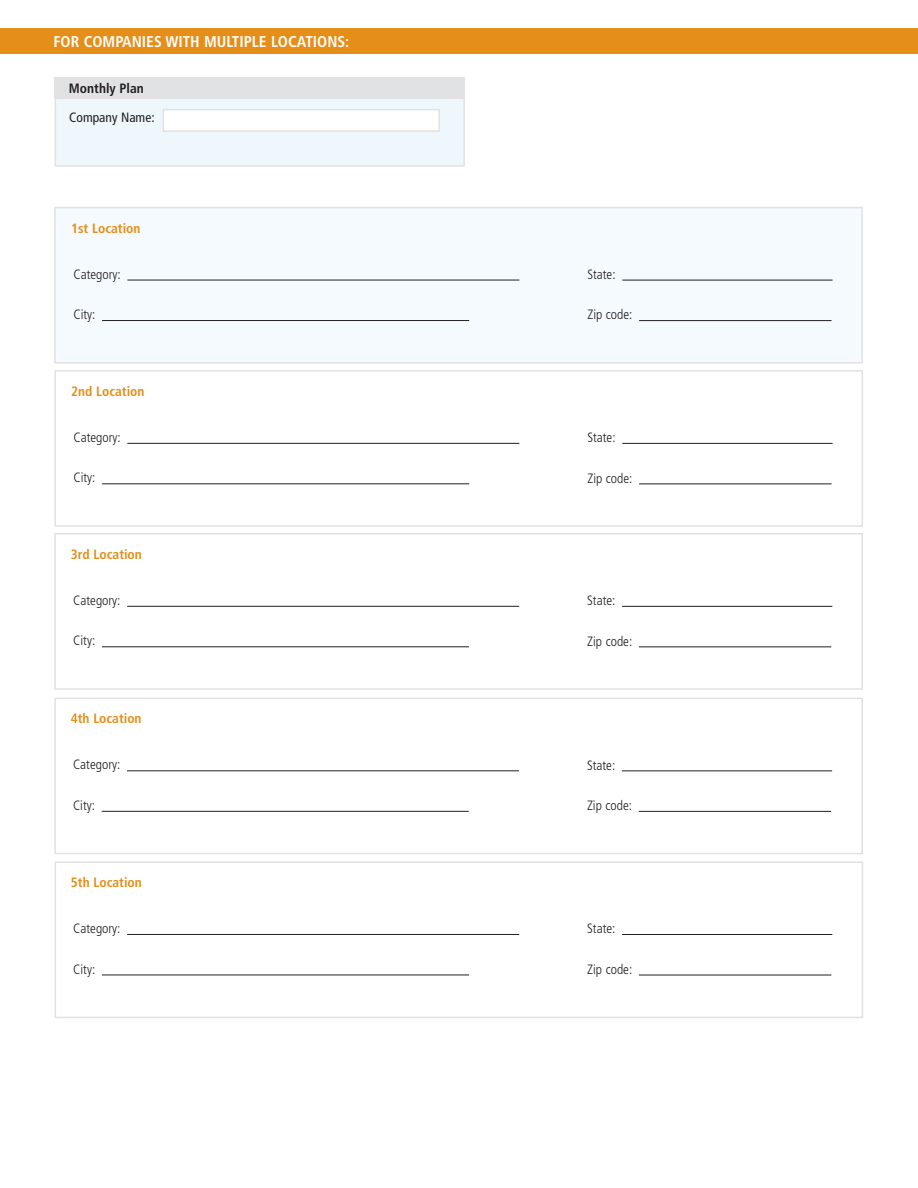
<style>
.page{position:relative;width:918px;height:1188px;background:#fff}
.page>*{position:absolute;margin:0;border:0;box-sizing:border-box;transform-origin:0 0}
.t1{font:700 condensed 15.6px "Frutiger";color:#fff}
.t2{font:300 condensed 13.5px "Frutiger";color:#231f20}
.t3{font:700 condensed 13.5px "Frutiger";color:#e58e19}
.t4{font:condensed 13.5px "Frutiger";color:#231f20}
.t5{font:700 condensed 13.5px "Frutiger";color:#231f20}
</style>
<div class="page">
<div style="left:0;top:28px;width:918px;height:26px;background:#e58e19"></div>
<div style="left:55px;top:77px;width:410px;height:90px;background:#edf7fc;border:2px solid #e1e2e4"></div>
<div style="left:55px;top:77px;width:410px;height:21px;background:#e1e2e4"></div>
<div style="left:163px;top:109px;width:277px;height:23px;background:#fff;border:2px solid #e1e2e4"></div>
<div style="left:54px;top:698px;width:809px;height:156px;border:2px solid #e1e2e4"></div>
<div style="left:54px;top:533px;width:809px;height:157px;border:2px solid #e1e2e4"></div>
<div style="left:54px;top:370px;width:809px;height:157px;border:2px solid #e1e2e4"></div>
<div style="left:54px;top:207px;width:809px;height:157px;background:#f4fafd;border:2px solid #e1e2e4"></div>
<div style="left:55px;top:861px;width:808px;height:157px;border:2px solid #e1e2e4"></div>
<hr style="left:127px;top:280px;width:392px;height:1px;background:#231f20">
<hr style="left:102px;top:320px;width:367px;height:1px;background:#231f20">
<hr style="left:622px;top:280px;width:211px;height:1px;background:#231f20">
<hr style="left:639px;top:320px;width:193px;height:1px;background:#231f20">
<hr style="left:127px;top:443px;width:392px;height:1px;background:#231f20">
<hr style="left:102px;top:483px;width:367px;height:1px;background:#231f20">
<hr style="left:622px;top:443px;width:211px;height:1px;background:#231f20">
<hr style="left:639px;top:484px;width:193px;height:1px;background:#231f20">
<hr style="left:127px;top:606px;width:392px;height:1px;background:#231f20">
<hr style="left:102px;top:646px;width:367px;height:1px;background:#231f20">
<hr style="left:622px;top:606px;width:210px;height:1px;background:#231f20">
<hr style="left:639px;top:647px;width:192px;height:1px;background:#231f20">
<hr style="left:127px;top:770px;width:392px;height:1px;background:#231f20">
<hr style="left:102px;top:811px;width:367px;height:1px;background:#231f20">
<hr style="left:622px;top:771px;width:210px;height:1px;background:#231f20">
<hr style="left:639px;top:811px;width:192px;height:1px;background:#231f20">
<hr style="left:127px;top:934px;width:392px;height:1px;background:#231f20">
<hr style="left:102px;top:975px;width:367px;height:1px;background:#231f20">
<hr style="left:622px;top:934px;width:210px;height:1px;background:#231f20">
<hr style="left:639px;top:975px;width:192px;height:1px;background:#231f20">
<p class="t1" style="left:53px;top:32px;width:297px">FOR COMPANIES WITH MULTIPLE LOCATIONS:</p>
<p class="t5" style="left:69px;top:80px;width:76px">Monthly Plan</p>
<p class="t4" style="left:69px;top:109px;width:87px">Company Name:</p>
<p class="t3" style="left:71px;top:220px;width:71px">1st Location</p>
<p class="t2" style="left:73px;top:266px;width:49px">Category:</p>
<p class="t2" style="left:73px;top:307px;width:23px">City:</p>
<p class="t3" style="left:71px;top:383px;width:75px">2nd Location</p>
<p class="t2" style="left:73px;top:430px;width:49px">Category:</p>
<p class="t2" style="left:73px;top:470px;width:23px">City:</p>
<p class="t3" style="left:71px;top:546px;width:73px">3rd Location</p>
<p class="t2" style="left:73px;top:593px;width:49px">Category:</p>
<p class="t2" style="left:73px;top:633px;width:23px">City:</p>
<p class="t3" style="left:71px;top:711px;width:72px">4th Location</p>
<p class="t2" style="left:73px;top:757px;width:49px">Category:</p>
<p class="t2" style="left:73px;top:798px;width:23px">City:</p>
<p class="t3" style="left:71px;top:874px;width:72px">5th Location</p>
<p class="t2" style="left:73px;top:921px;width:49px">Category:</p>
<p class="t2" style="left:73px;top:961px;width:23px">City:</p>
<p class="t2" style="left:587px;top:266px;width:30px">State:</p>
<p class="t2" style="left:587px;top:307px;width:47px">Zip code:</p>
<p class="t2" style="left:587px;top:430px;width:30px">State:</p>
<p class="t2" style="left:587px;top:470px;width:47px">Zip code:</p>
<p class="t2" style="left:587px;top:593px;width:30px">State:</p>
<p class="t2" style="left:587px;top:633px;width:47px">Zip code:</p>
<p class="t2" style="left:587px;top:757px;width:30px">State:</p>
<p class="t2" style="left:587px;top:798px;width:47px">Zip code:</p>
<p class="t2" style="left:587px;top:921px;width:30px">State:</p>
<p class="t2" style="left:587px;top:961px;width:47px">Zip code:</p>
</div>
